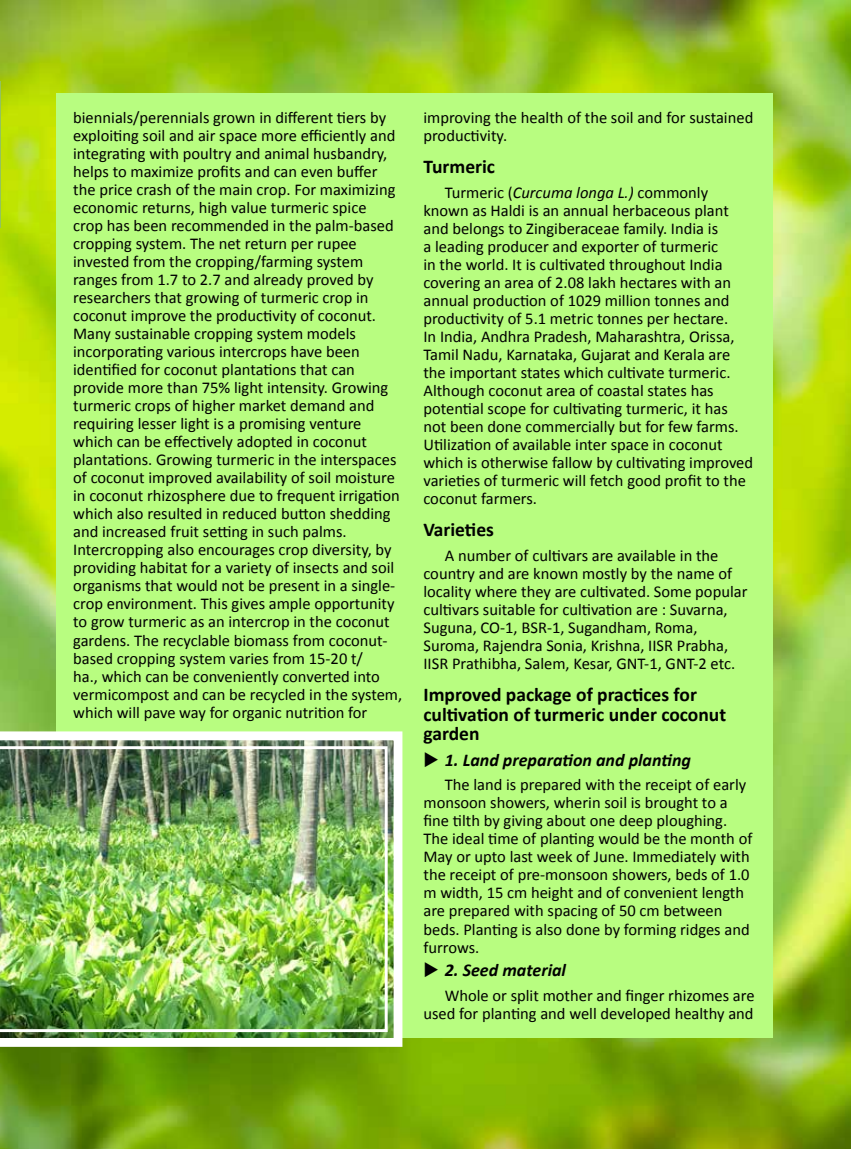
<style>
.page{position:relative;width:851px;height:1149px;background:#fff}
.page>*{position:absolute;margin:0;border:0;box-sizing:border-box;transform-origin:0 0}
.t1{font:700 19.5px/19.5px "Calibri";color:#000}
.t2{font:italic 700 18px "Calibri";color:#000}
.t3{font:16.5px/18px "Calibri";color:#000}
.s1{font-style:italic}
</style>
<div class="page">
<img style="left:0;top:0;width:850px;height:1148px">
<hr style="left:0;top:82px;width:1px;height:145px;background:#93c35d">
<div style="left:56px;top:94px;width:716px;height:943px;background:#b8fd80"></div>
<img style="left:0;top:726px;width:407px;height:324px">
<img style="left:0;top:746px;width:387px;height:285px">
<p class="t3" style="left:73px;top:108px;width:330px">biennials/perennials grown in different tiers by exploiting soil and air space more efficiently and integrating with poultry and animal husbandry, helps to maximize profits and can even buffer the price crash of the main crop. For maximizing economic returns, high value turmeric spice<br>crop has been recommended in the palm-based cropping system. The net return per rupee invested from the cropping/farming system ranges from 1.7 to 2.7 and already proved by researchers that growing of turmeric crop in coconut improve the productivity of coconut.<br>Many sustainable cropping system models incorporating various intercrops have been identified for coconut plantations that can provide more than 75% light intensity. Growing turmeric crops of higher market demand and requiring lesser light is a promising venture which can be effectively adopted in coconut plantations. Growing turmeric in the interspaces of coconut improved availability of soil moisture in coconut rhizosphere due to frequent irrigation which also resulted in reduced button shedding and increased fruit setting in such palms.<br>Intercropping also encourages crop diversity, by providing habitat for a variety of insects and soil organisms that would not be present in a single&shy;crop environment. This gives ample opportunity to grow turmeric as an intercrop in the coconut gardens. The recyclable biomass from coconut&shy;based cropping system varies from 15-20 t/<br>ha., which can be conveniently converted into vermicompost and can be recycled in the system, which will pave way for organic nutrition for</p>
<p class="t3" style="left:423px;top:108px;width:331px">improving the health of the soil and for sustained productivity.</p>
<p class="t1" style="left:423px;top:156px;width:73px">Turmeric</p>
<p class="t3" style="left:423px;top:182px;width:331px;text-indent:21px">Turmeric (<span class="s1">Curcuma longa L.)</span> commonly known as Haldi is an annual herbaceous plant and belongs to Zingiberaceae family. India is<br>a leading producer and exporter of turmeric<br>in the world. It is cultivated throughout India covering an area of 2.08 lakh hectares with an annual production of 1029 million tonnes and productivity of 5.1 metric tonnes per hectare.<br>In India, Andhra Pradesh, Maharashtra, Orissa, Tamil Nadu, Karnataka, Gujarat and Kerala are the important states which cultivate turmeric.<br>Although coconut area of coastal states has potential scope for cultivating turmeric, it has not been done commercially but for few farms.<br>Utilization of available inter space in coconut which is otherwise fallow by cultivating improved varieties of turmeric will fetch good profit to the coconut farmers.</p>
<p class="t1" style="left:423px;top:519px;width:72px">Varieties</p>
<p class="t3" style="left:423px;top:545px;width:325px;text-indent:21px">A number of cultivars are available in the country and are known mostly by the name of locality where they are cultivated. Some popular cultivars suitable for cultivation are : Suvarna, Suguna, CO-1, BSR-1, Sugandham, Roma, Suroma, Rajendra Sonia, Krishna, IISR Prabha, IISR Prathibha, Salem, Kesar, GNT-1, GNT-2 etc.</p>
<p class="t1" style="left:423px;top:683px;width:304px">Improved package of practices for cultivation of turmeric under coconut garden</p>
<p class="t2" style="left:444px;top:748px;width:248px">1. Land preparation and planting</p>
<p class="t3" style="left:423px;top:774px;width:330px;text-indent:21px">The land is prepared with the receipt of early monsoon showers, wherin soil is brought to a fine tilth by giving about one deep ploughing.<br>The ideal time of planting would be the month of May or upto last week of June. Immediately with the receipt of pre-monsoon showers, beds of 1.0 m width, 15 cm height and of convenient length are prepared with spacing of 50 cm between beds. Planting is also done by forming ridges and furrows.</p>
<p class="t2" style="left:444px;top:958px;width:123px">2. Seed material</p>
<p class="t3" style="left:423px;top:985px;width:332px;text-align:right">Whole or split mother and finger rhizomes are used for planting and well developed healthy and</p>
</div>
